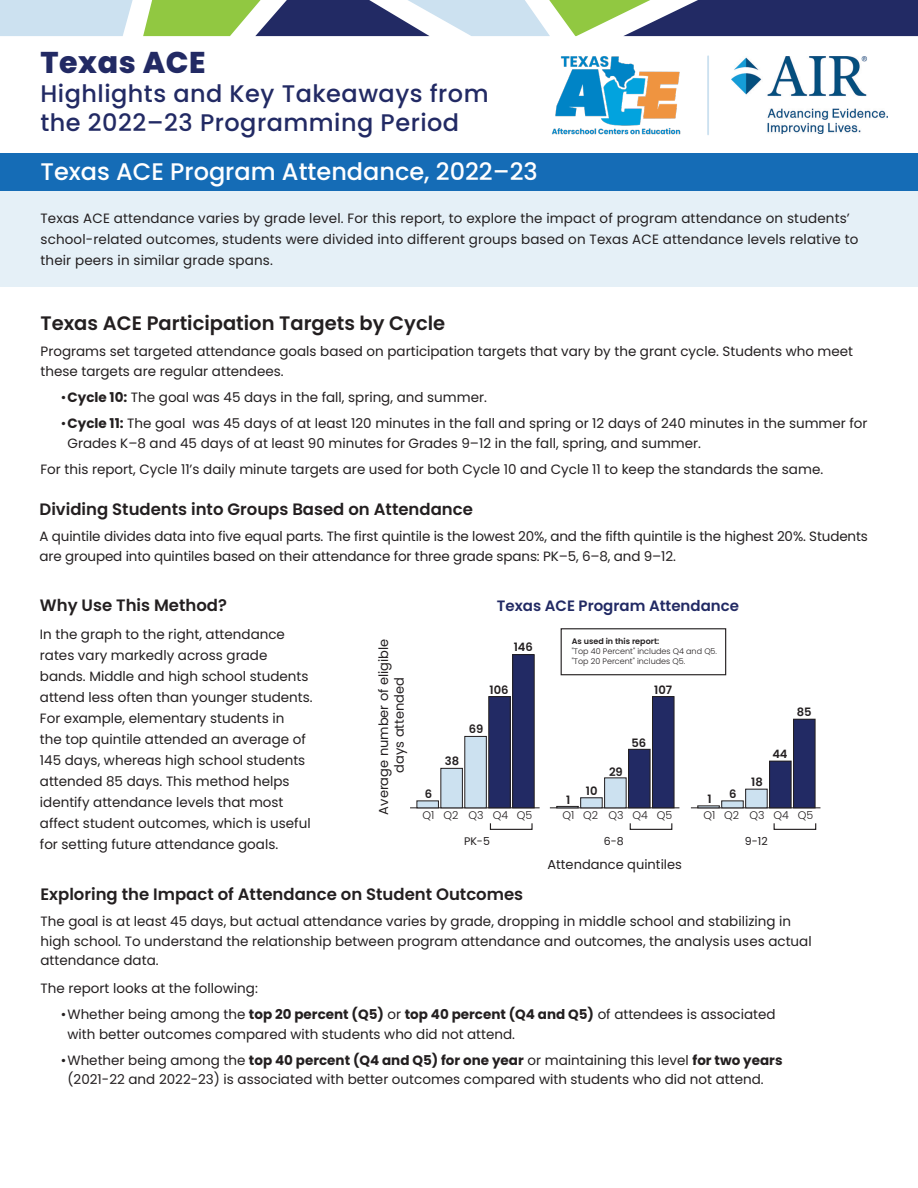
<style>
.page{position:relative;width:918px;height:1188px;background:#fff}
.page>*{position:absolute;margin:0;border:0;box-sizing:border-box;transform-origin:0 0}
.t1{font:800 30px "Poppins";letter-spacing:.02em;color:#222a64}
.t2{font:500 24px/28.8px "Poppins";letter-spacing:.02em;color:#222a64}
.t3{font:500 24px "Poppins";color:#fff}
.t4{font:600 19.5px "Poppins";color:#231f20}
.t5{font:600 16.5px "Poppins";color:#231f20}
.t6{font:600 15px "Poppins";color:#222a64}
.t7{font:13.5px/21px "Poppins";color:#231f20}
.t8{font:13.05px/15.6px "Poppins";color:#231f20;text-align:center}
.t9{font:600 11.55px "Poppins";color:#231f20}
.t10{font:300 10.95px "Poppins";color:#231f20}
.t11{font:10.95px "Poppins";color:#231f20}
.t12{font:300 7.95px/9.6px "Poppins";color:#231f20}
.t13{font:600 7.95px "Poppins";color:#231f20}
.s1{font-weight:700}
</style>
<div class="page">
<img style="left:410px;top:628px;width:411px;height:202px">
<svg style="left:0;top:0;width:918px;height:36px"></svg>
<img style="left:552px;top:56px;width:129px;height:79px">
<img style="left:732px;top:56px;width:155px;height:78px">
<hr style="left:707px;top:56px;width:2px;height:78px;background:#cce1f0">
<div style="left:0;top:153px;width:918px;height:37px;background:#156cb6"></div>
<div style="left:0;top:191px;width:918px;height:96px;background:#e5f0f7"></div>
<hr style="left:410px;top:807px;width:130px;height:1px;background:#231f20">
<div style="left:489px;top:697px;width:21px;height:111px;background:#222a64"></div>
<div style="left:488px;top:696px;width:23px;height:112px;border:1px solid #231f20"></div>
<div style="left:465px;top:736px;width:21px;height:72px;background:#cce1f0"></div>
<div style="left:464px;top:736px;width:23px;height:72px;border:1px solid #231f20"></div>
<div style="left:513px;top:655px;width:21px;height:153px;background:#222a64"></div>
<div style="left:512px;top:654px;width:23px;height:154px;border:1px solid #231f20"></div>
<div style="left:441px;top:768px;width:21px;height:40px;background:#cce1f0"></div>
<div style="left:440px;top:768px;width:23px;height:40px;border:1px solid #231f20"></div>
<div style="left:417px;top:801px;width:21px;height:7px;background:#cce1f0"></div>
<hr style="left:550px;top:807px;width:129px;height:1px;background:#231f20">
<div style="left:629px;top:749px;width:21px;height:59px;background:#222a64"></div>
<div style="left:628px;top:749px;width:23px;height:59px;border:1px solid #231f20"></div>
<div style="left:605px;top:778px;width:21px;height:30px;background:#cce1f0"></div>
<div style="left:604px;top:777px;width:23px;height:31px;border:1px solid #231f20"></div>
<div style="left:653px;top:697px;width:21px;height:111px;background:#222a64"></div>
<div style="left:652px;top:696px;width:22px;height:112px;border:1px solid #231f20"></div>
<div style="left:581px;top:798px;width:21px;height:10px;background:#cce1f0"></div>
<div style="left:556px;top:806px;width:23px;height:2px;border:1px solid #231f20"></div>
<hr style="left:691px;top:807px;width:129px;height:1px;background:#231f20">
<div style="left:770px;top:761px;width:21px;height:47px;background:#222a64"></div>
<div style="left:769px;top:761px;width:23px;height:47px;border:1px solid #231f20"></div>
<div style="left:746px;top:789px;width:21px;height:19px;background:#cce1f0"></div>
<div style="left:745px;top:789px;width:23px;height:19px;border:1px solid #231f20"></div>
<div style="left:794px;top:719px;width:21px;height:89px;background:#222a64"></div>
<div style="left:793px;top:719px;width:23px;height:89px;border:1px solid #231f20"></div>
<div style="left:722px;top:801px;width:21px;height:7px;background:#cce1f0"></div>
<div style="left:630px;top:823px;width:42px;height:7px;border:1px solid #231f20"></div>
<div style="left:490px;top:823px;width:43px;height:7px;border:1px solid #231f20"></div>
<div style="left:774px;top:823px;width:42px;height:7px;border:1px solid #231f20"></div>
<div style="left:561px;top:628px;width:165px;height:47px;border:1px solid #231f20"></div>
<p class="t1" style="left:41px;top:45px;width:167px">Texas ACE</p>
<h1 class="t2" style="left:41px;top:79px;width:450px">Highlights and Key Takeaways from the 2022–23 Programming Period</h1>
<h2 class="t3" style="left:41px;top:157px;width:499px">Texas ACE Program Attendance, 2022–23</h2>
<p class="t7" style="left:41px;top:208px;width:819px">Texas ACE attendance varies by grade level. For this report, to explore the impact of program attendance on students’ school-related outcomes, students were divided into different groups based on Texas ACE attendance levels relative to their peers in similar grade spans.</p>
<h3 class="t4" style="left:41px;top:312px;width:406px">Texas ACE Participation Targets by Cycle</h3>
<p class="t7" style="left:41px;top:342px;width:814px;line-height:19.5px">Programs set targeted attendance goals based on participation targets that vary by the grant cycle. Students who meet these targets are regular attendees.</p>
<p class="t7" style="left:61px;top:387px;width:428px">• <span class="s1">Cycle 10:</span> The goal was 45 days in the fall, spring, and summer.</p>
<p class="t7" style="left:68px;top:414px;width:802px;line-height:19.5px;text-indent:-7px">• <span class="s1">Cycle 11:</span> The goal was 45 days of at least 120 minutes in the fall and spring or 12 days of 240 minutes in the summer for<br>Grades K–8 and 45 days of at least 90 minutes for Grades 9–12 in the fall, spring, and summer.</p>
<p class="t7" style="left:41px;top:459px;width:784px">For this report, Cycle 11’s daily minute targets are used for both Cycle 10 and Cycle 11 to keep the standards the same.</p>
<h3 class="t5" style="left:40px;top:500px;width:435px">Dividing Students into Groups Based on Attendance</h3>
<p class="t7" style="left:40px;top:527px;width:830px;line-height:19.5px">A quintile divides data into five equal parts. The first quintile is the lowest 20%, and the fifth quintile is the highest 20%. Students are grouped into quintiles based on their attendance for three grade spans: PK–5, 6–8, and 9–12.</p>
<h3 class="t5" style="left:40px;top:595px;width:189px">Why Use This Method?</h3>
<p class="t7" style="left:40px;top:623px;width:274px">In the graph to the right, attendance rates vary markedly across grade bands. Middle and high school students attend less often than younger students.<br>For example, elementary students in<br>the top quintile attended an average of 145 days, whereas high school students attended 85 days. This method helps identify attendance levels that most affect student outcomes, which is useful for setting future attendance goals.</p>
<h3 class="t5" style="left:41px;top:885px;width:484px">Exploring the Impact of Attendance on Student Outcomes</h3>
<p class="t7" style="left:41px;top:912px;width:773px;line-height:19.5px">The goal is at least 45 days, but actual attendance varies by grade, dropping in middle school and stabilizing in high school. To understand the relationship between program attendance and outcomes, the analysis uses actual attendance data.</p>
<p class="t7" style="left:41px;top:978px;width:219px">The report looks at the following:</p>
<p class="t7" style="left:68px;top:1005px;width:710px;line-height:19.5px;text-indent:-7px">• Whether being among the <span class="s1">top 20 percent (Q5)</span> or <span class="s1">top 40 percent (Q4 and Q5)</span> of attendees is associated with better outcomes compared with students who did not attend.</p>
<p class="t7" style="left:68px;top:1050px;width:717px;line-height:19.5px;text-indent:-7px">• Whether being among the <span class="s1">top 40 percent (Q4 and Q5) for one year</span> or maintaining this level <span class="s1">for two years </span>(2021-22 and 2022-23) is associated with better outcomes compared with students who did not attend.</p>
<p class="t6" style="left:497px;top:597px;width:244px">Texas ACE Program Attendance</p>
<p class="t8" style="left:376px;top:815px;width:177px;rotate:-90deg">Average number of eligible days attended</p>
<p class="t13" style="left:572px;top:637px;width:89px">As used in this report:</p>
<p class="t9" style="left:514px;top:640px;width:21px">146</p>
<p class="t12" style="left:572px;top:646px;width:147px">"Top 40 Percent" includes Q4 and Q5. "Top 20 Percent" includes Q5.</p>
<p class="t9" style="left:654px;top:683px;width:19px">107</p>
<p class="t9" style="left:490px;top:684px;width:21px">106</p>
<p class="t9" style="left:797px;top:705px;width:16px">85</p>
<p class="t9" style="left:469px;top:723px;width:16px">69</p>
<p class="t9" style="left:632px;top:737px;width:16px">56</p>
<p class="t9" style="left:772px;top:747px;width:17px">44</p>
<p class="t9" style="left:445px;top:755px;width:16px">38</p>
<p class="t9" style="left:609px;top:765px;width:15px">29</p>
<p class="t9" style="left:751px;top:776px;width:13px">18</p>
<p class="t9" style="left:586px;top:785px;width:13px">10</p>
<p class="t9" style="left:425px;top:787px;width:9px">6</p>
<p class="t9" style="left:729px;top:787px;width:9px">6</p>
<p class="t9" style="left:707px;top:792px;width:6px">1</p>
<p class="t9" style="left:566px;top:793px;width:6px">1</p>
<p class="t10" style="left:423px;top:809px;width:111px">Q1 Q2 Q3 Q4 Q5</p>
<p class="t11" style="left:464px;top:835px;width:27px">PK-5</p>
<p class="t10" style="left:562px;top:809px;width:111px">Q1 Q2 Q3 Q4 Q5</p>
<p class="t11" style="left:604px;top:835px;width:21px">6-8</p>
<p class="t10" style="left:703px;top:809px;width:111px">Q1 Q2 Q3 Q4 Q5</p>
<p class="t11" style="left:745px;top:835px;width:24px">9-12</p>
<p class="t8" style="left:547px;top:856px;width:136px">Attendance quintiles</p>
</div>
